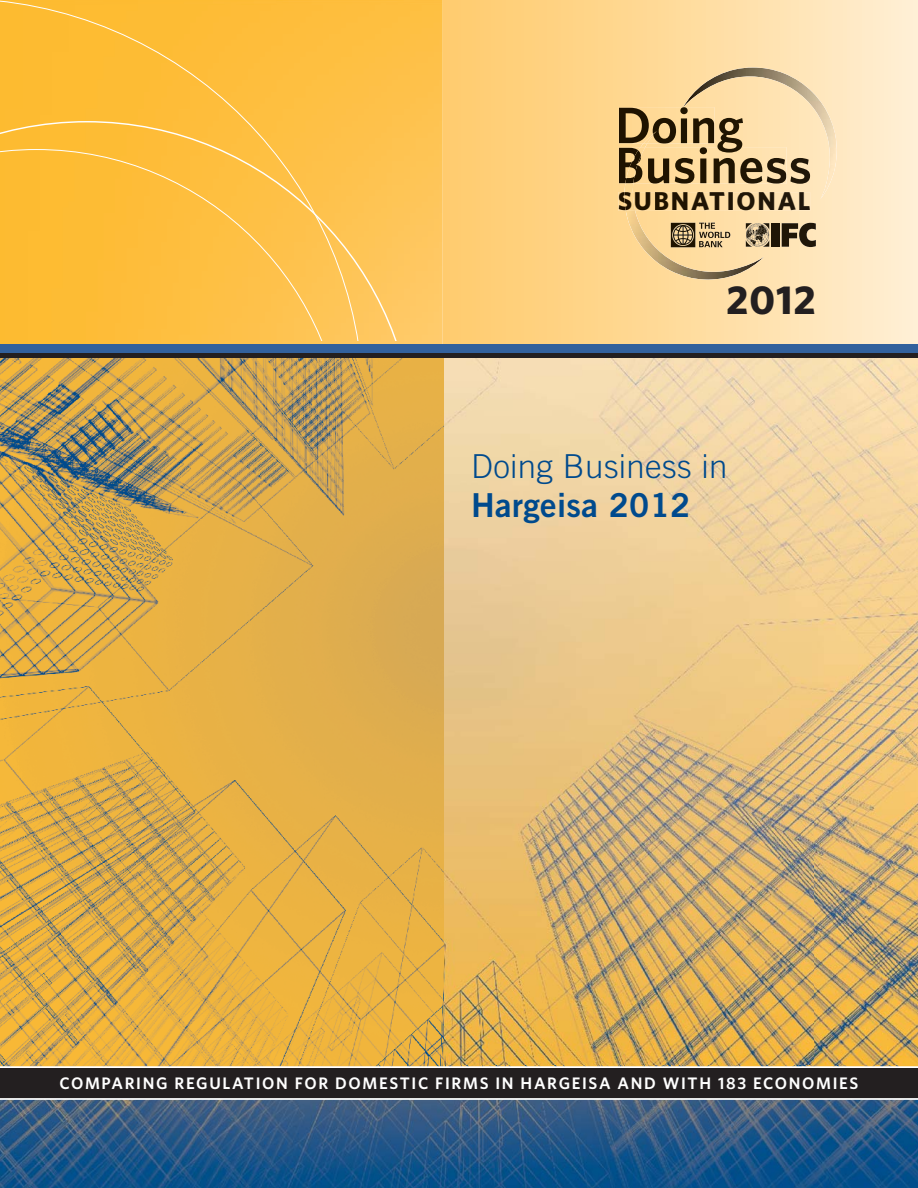
<style>
.page{position:relative;width:918px;height:1188px;background:#fff}
.page>*{position:absolute;margin:0;border:0;box-sizing:border-box;transform-origin:0 0}
.t1{font:700 40.5px "Whitney";color:#231f20}
.t2{font:300 33px "Trade Gothic";letter-spacing:.01em;color:#004a8d}
.t3{font:33px "Trade Gothic Bold Two";letter-spacing:.01em;color:#004a8d}
.t4{font:700 26.1px "Whitney";letter-spacing:.07em;color:#1f1200}
.t5{font:600 16.65px "Whitney";letter-spacing:.1em;color:#fff}
.s1{color:#1f1300}
.s2{color:#1f1301}
.s3{color:#1f1403}
.s4{color:#1f1404}
.s5{color:#201505}
.s6{color:#201506}
.s7{color:#201608}
.s8{color:#201709}
.s9{color:#20170b}
</style>
<div class="page">
<img style="left:0;top:1100px;width:918px;height:88px">
<svg style="left:443px;top:0;width:475px;height:344px;background:#fedb9b"></svg>
<img style="left:0;top:0;width:443px;height:344px">
<svg style="left:364px;top:121px;width:51px;height:220px;background:#fec559"></svg>
<svg style="left:0;top:0;width:364px;height:341px;background:#fdbe3c"></svg>
<svg style="left:0;top:149px;width:345px;height:192px;background:#fdbf40"></svg>
<img style="left:0;top:358px;width:918px;height:709px">
<img style="left:444px;top:358px;width:474px;height:706px">
<div style="left:0;top:344px;width:918px;height:14px;background:#32619d"></div>
<div style="left:0;top:353px;width:918px;height:5px;background:#231f20"></div>
<div style="left:0;top:1068px;width:918px;height:32px;background:#231f20"></div>
<img style="left:683px;top:67px;width:155px;height:132px">
<img style="left:624px;top:184px;width:140px;height:96px">
<svg style="left:619px;top:107px;width:191px;height:77px;background:#b9a073"></svg>
<div style="left:772px;top:223px;width:7px;height:24px;background:#201606"></div>
<svg style="left:782px;top:223px;width:34px;height:24px"></svg>
<svg style="left:746px;top:223px;width:24px;height:24px"></svg>
<svg style="left:671px;top:223px;width:59px;height:24px"></svg>
<svg style="left:619px;top:192px;width:191px;height:19px;background:#fedfa6"></svg>
<img style="left:624px;top:192px;width:11px;height:19px">
<h3 class="t4" style="left:618px;top:192px;width:194px">SU<span class="s1">B</span><span class="s2">N</span><span class="s3">A</span><span class="s4">T</span><span class="s5">I</span><span class="s6">O</span><span class="s7">N</span><span class="s8">A</span><span class="s9">L</span></h3>
<h1 class="t1" style="left:726px;top:286px;width:91px">2012</h1>
<h2 class="t2" style="left:471px;top:454px;width:258px">Doing Business in</h2>
<h2 class="t3" style="left:471px;top:493px;width:221px">Hargeisa 2012</h2>
<p class="t5" style="left:60px;top:1077px;width:800px">COMPARING REGULATION FOR DOMESTIC FIRMS IN HARGEISA AND WITH 183 ECONOMIES</p>
</div>
